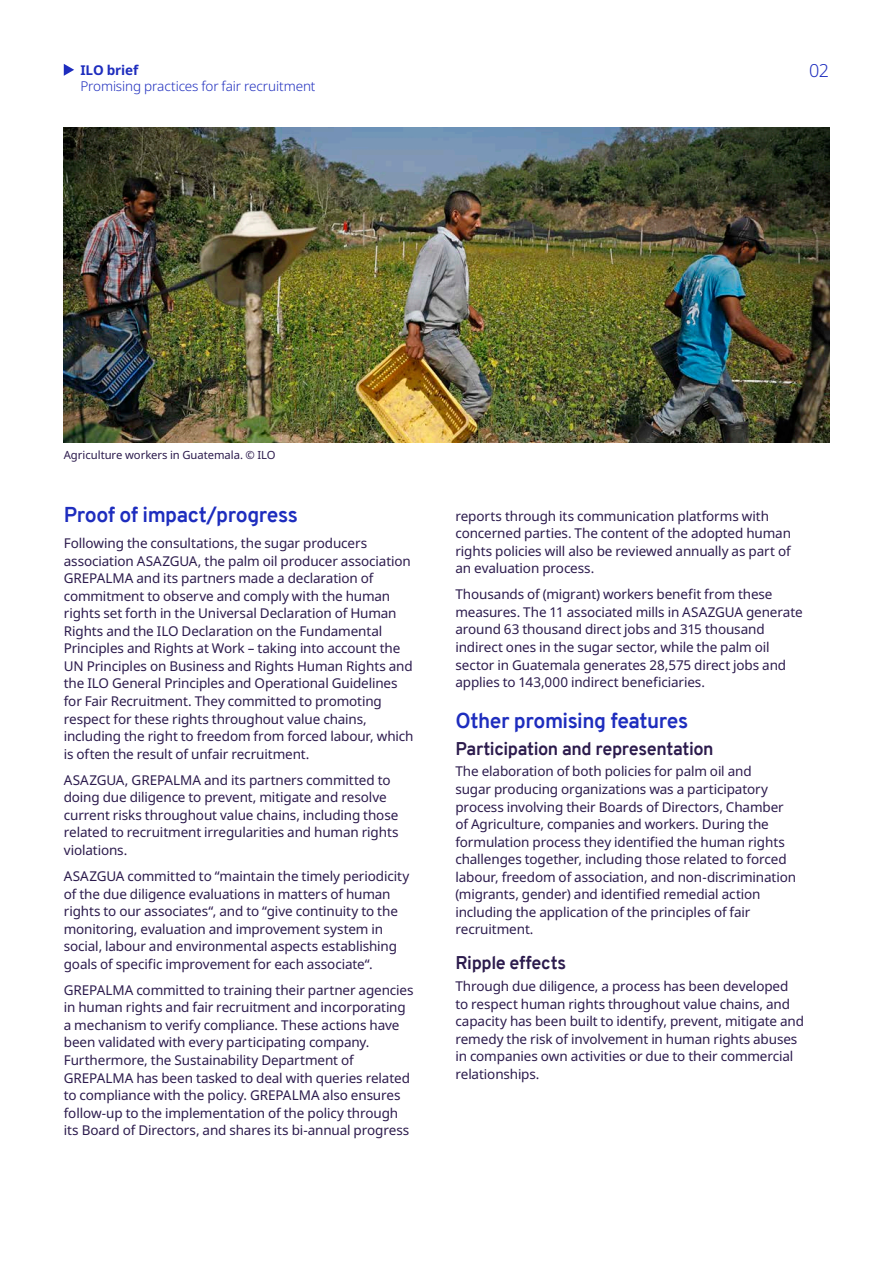
<style>
.page{position:relative;width:893px;height:1263px;background:#fff}
.page>*{position:absolute;margin:0;border:0;box-sizing:border-box;transform-origin:0 0}
.Titre_B{font:700 21px "Overpass";letter-spacing:-.02em;color:#1e2dbe}
.Titre_C{font:700 18px "Overpass";letter-spacing:-.02em;color:#2c1b4d}
.t1{font:300 18px "Noto Sans";color:#1e2dbe}
.Body{font:13.5px/17.5px "Noto Sans";letter-spacing:-.01em;color:#2c1b4d}
.Briefing_A4_-_Subhea{font:300 13.5px "Noto Sans";letter-spacing:-.01em;color:#1e2dbe}
.Briefing_A4_-_Subhea-2{font:700 13.5px "Noto Sans";letter-spacing:-.01em;color:#1e2dbe}
.Briefing_A4-caption{font:11.25px "Noto Sans";letter-spacing:-.005em;color:#2c1b4d}
</style>
<div class="page">
<svg style="left:64px;top:64px;width:10px;height:12px"></svg>
<img style="left:64px;top:128px;width:765px;height:314px">
<p class="Briefing_A4_-_Subhea-2" style="left:80px;top:60px;width:59px">ILO brief</p>
<h2 class="t1" style="left:809px;top:57px;width:22px">02</h2>
<p class="Briefing_A4_-_Subhea" style="left:80px;top:77px;width:237px">Promising practices for fair recruitment</p>
<p class="Briefing_A4-caption" style="left:64px;top:447px;width:213px">Agriculture workers in Guatemala. © ILO</p>
<p class="Titre_B" style="left:64px;top:500px;width:236px">Proof of impact/progress</p>
<p class="Body" style="left:64px;top:535px;width:351px">Following the consultations, the sugar producers association ASAZGUA, the palm oil producer association GREPALMA and its partners made a declaration of commitment to observe and comply with the human rights set forth in the Universal Declaration of Human Rights and the ILO Declaration on the Fundamental Principles and Rights at Work – taking into account the UN Principles on Business and Rights Human Rights and the ILO General Principles and Operational Guidelines for Fair Recruitment. They committed to promoting respect for these rights throughout value chains, including the right to freedom from forced labour, which is often the result of unfair recruitment.</p>
<p class="Body" style="left:64px;top:771px;width:336px">ASAZGUA, GREPALMA and its partners committed to doing due diligence to prevent, mitigate and resolve current risks throughout value chains, including those related to recruitment irregularities and human rights violations.</p>
<p class="Body" style="left:64px;top:868px;width:347px">ASAZGUA committed to “maintain the timely periodicity of the due diligence evaluations in matters of human rights to our associates“, and to “give continuity to the monitoring, evaluation and improvement system in social, labour and environmental aspects establishing goals of specific improvement for each associate“.</p>
<p class="Body" style="left:64px;top:981px;width:351px">GREPALMA committed to training their partner agencies in human rights and fair recruitment and incorporating a mechanism to verify compliance. These actions have been validated with every participating company.<br>Furthermore, the Sustainability Department of GREPALMA has been tasked to deal with queries related to compliance with the policy. GREPALMA also ensures follow-up to the implementation of the policy through its Board of Directors, and shares its bi-annual progress</p>
<p class="Body" style="left:455px;top:507px;width:337px">reports through its communication platforms with concerned parties. The content of the adopted human rights policies will also be reviewed annually as part of an evaluation process.</p>
<p class="Body" style="left:455px;top:586px;width:349px">Thousands of (migrant) workers benefit from these measures. The 11 associated mills in ASAZGUA generate around 63 thousand direct jobs and 315 thousand indirect ones in the sugar sector, while the palm oil sector in Guatemala generates 28,575 direct jobs and applies to 143,000 indirect beneficiaries.</p>
<p class="Titre_B" style="left:455px;top:706px;width:234px">Other promising features</p>
<p class="Titre_C" style="left:455px;top:735px;width:260px">Participation and representation</p>
<p class="Body" style="left:455px;top:763px;width:342px">The elaboration of both policies for palm oil and<br>sugar producing organizations was a participatory process involving their Boards of Directors, Chamber of Agriculture, companies and workers. During the formulation process they identified the human rights challenges together, including those related to forced labour, freedom of association, and non-discrimination (migrants, gender) and identified remedial action including the application of the principles of fair recruitment.</p>
<p class="Titre_C" style="left:455px;top:950px;width:112px">Ripple effects</p>
<p class="Body" style="left:455px;top:978px;width:350px">Through due diligence, a process has been developed to respect human rights throughout value chains, and capacity has been built to identify, prevent, mitigate and remedy the risk of involvement in human rights abuses in companies own activities or due to their commercial relationships.</p>
</div>
